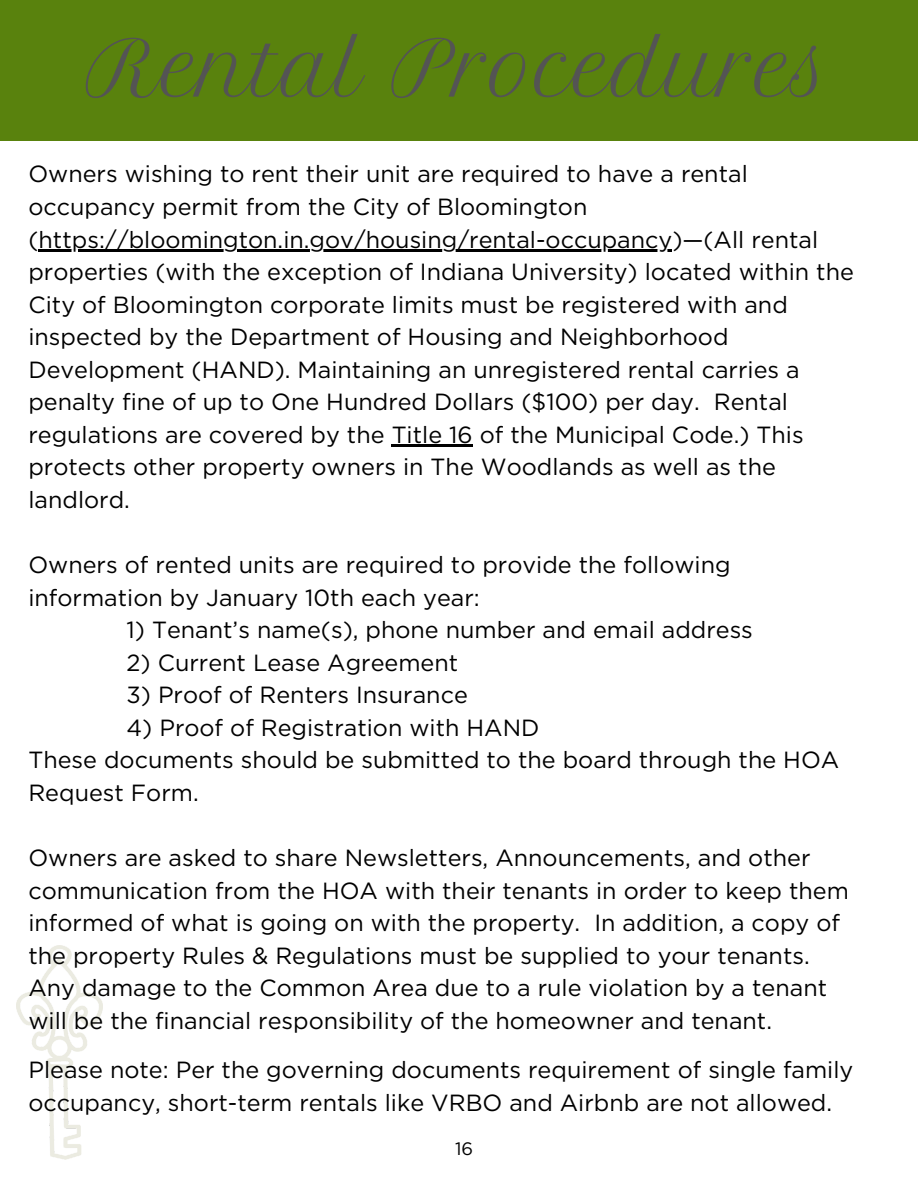
<style>
.page{position:relative;width:918px;height:1188px;background:#fff}
.page>*{position:absolute;margin:0;border:0;box-sizing:border-box;transform-origin:0 0}
.t1{font:75px "Petit Formal Script";color:#545454}
.t2{font:23.4px/32.5px "Gotham";color:#000}
.t3{font:18px "Gotham";color:#000}
</style>
<div class="page">
<img style="left:16px;top:946px;width:87px;height:214px">
<hr style="left:39px;top:250px;width:633px;height:2px;background:#000">
<hr style="left:392px;top:445px;width:57px;height:2px;background:#000">
<hr style="left:449px;top:445px;width:24px;height:2px;background:#000">
<div style="left:0;top:0;width:918px;height:140px;background:#59820d"></div>
<p class="t1" style="left:86px;top:22px;width:747px">Rental Procedures</p>
<p class="t2" style="left:28px;top:158px;width:791px">Owners wishing to rent their unit are required to have a rental occupancy permit from the City of Bloomington (https://bloomington.in.gov/housing/rental-occupancy)—(All rental</p>
<p class="t2" style="left:28px;top:255px;width:827px">properties (with the exception of Indiana University) located within the City of Bloomington corporate limits must be registered with and inspected by the Department of Housing and Neighborhood Development (HAND). Maintaining an unregistered rental carries a penalty fine of up to One Hundred Dollars ($100) per day. Rental regulations are covered by the Title 16 of the Municipal Code.) This protects other property owners in The Woodlands as well as the landlord.</p>
<p class="t2" style="left:28px;top:548px;width:704px">Owners of rented units are required to provide the following information by January 10th each year:</p>
<p class="t2" style="left:127px;top:613px;width:628px">1) Tenant’s name(s), phone number and email address</p>
<p class="t2" style="left:127px;top:646px;width:333px">2) Current Lease Agreement</p>
<p class="t2" style="left:127px;top:679px;width:343px">3) Proof of Renters Insurance</p>
<p class="t2" style="left:28px;top:711px;width:812px;text-indent:98px">4) Proof of Registration with HAND<br>These documents should be submitted to the board through the HOA</p>
<p class="t2" style="left:28px;top:776px;width:172px">Request Form.</p>
<p class="t2" style="left:28px;top:841px;width:784px">Owners are asked to share Newsletters, Announcements, and other</p>
<p class="t2" style="left:28px;top:874px;width:822px">communication from the HOA with their tenants in order to keep them informed of what is going on with the property. In addition, a copy of the property Rules &amp; Regulations must be supplied to your tenants.<br>Any damage to the Common Area due to a rule violation by a tenant will be the financial responsibility of the homeowner and tenant.</p>
<p class="t2" style="left:28px;top:1053px;width:826px">Please note: Per the governing documents requirement of single family</p>
<p class="t2" style="left:28px;top:1086px;width:805px">occupancy, short-term rentals like VRBO and Airbnb are not allowed.</p>
<p class="t3" style="left:455px;top:1138px;width:20px">16</p>
</div>
